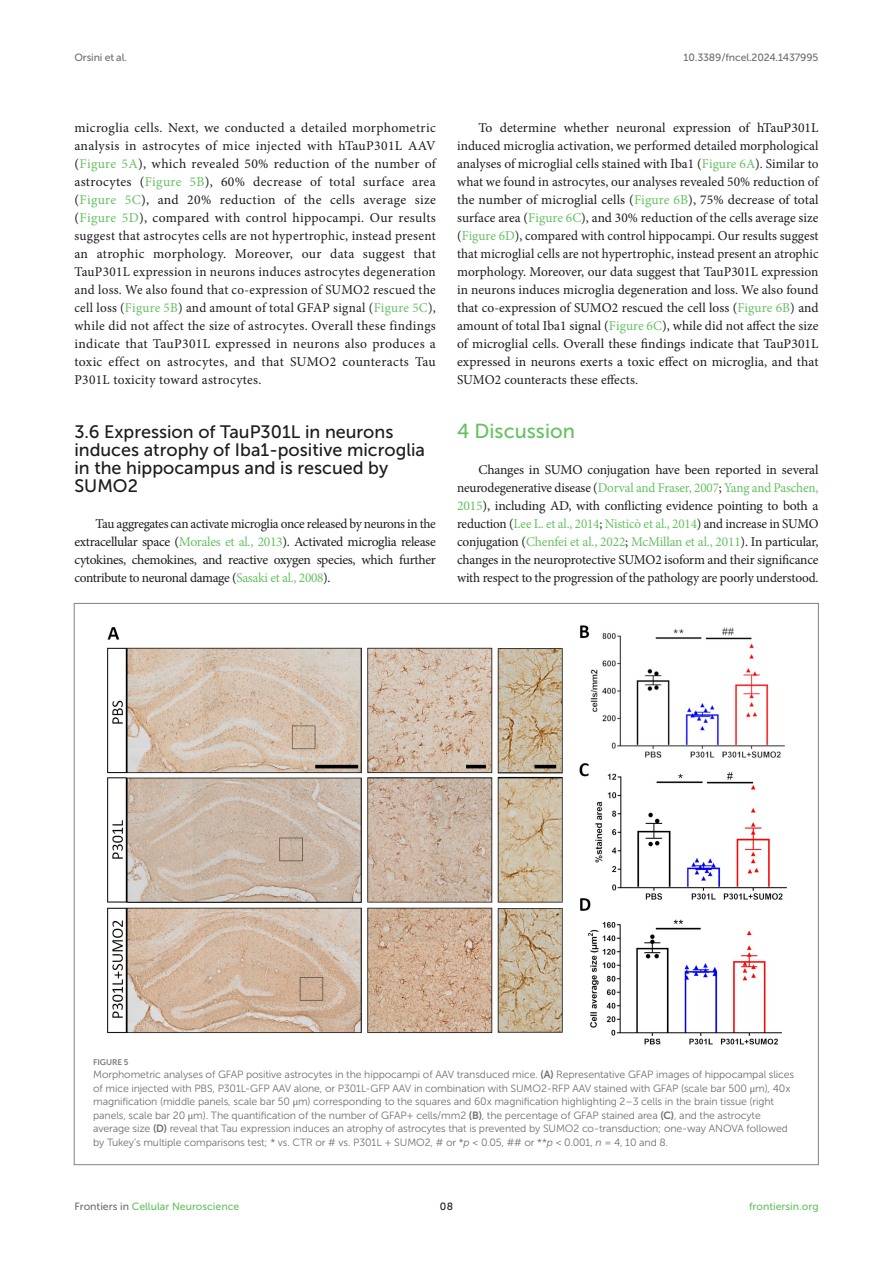
<style>
.page{position:relative;width:893px;height:1263px;background:#fff}
.page>*{position:absolute;margin:0;border:0;box-sizing:border-box;transform-origin:0 0}
.HEAD_1{font:20.25px "Museo Sans 500";color:#65c161}
.HEAD_2{font:18px/18px "Museo Sans 500";color:#1b1c1b}
.TEXT{font:13.5px/18px "Minion Pro";letter-spacing:-.005em;color:#1b1c1b;text-align:justify}
.FIG_LEG{font:10.5px/13.5px "Museo Sans 300";letter-spacing:-.01em;color:#706f70}
.t1{font:10.5px "Museo Sans 500";color:#65c161}
.t2{font:10.5px "Museo Sans 500";letter-spacing:-.015em;color:#706f70}
.t3{font:10.5px "Museo Sans 500";color:#1b1c1b}
.FIG_HD{font:8.25px "Museo Sans 700";letter-spacing:-.01em;color:#7e7f7f}
.s1{color:#65c161}
.s2{font-family:"Museo Sans 700"}
.s3{font-family:"STIX General"}
.s4{font-style:italic}
.s5{color:#706f70}
</style>
<div class="page">
<img style="left:107px;top:625px;width:680px;height:420px">
<p class="t2" style="left:74px;top:51px;width:54px">Orsini et al.</p>
<p class="t2" style="left:683px;top:51px;width:136px">10.3389/fncel.2024.1437995</p>
<p class="TEXT" style="left:74px;top:119px;width:363px">microglia cells. Next, we conducted a detailed morphometric analysis in astrocytes of mice injected with hTauP301L AAV (<span class="s1">Figure 5A</span>), which revealed 50% reduction of the number of astrocytes (<span class="s1">Figure 5B</span>), 60% decrease of total surface area (<span class="s1">Figure 5C</span>), and 20% reduction of the cells average size (<span class="s1">Figure 5D</span>), compared with control hippocampi. Our results suggest that astrocytes cells are not hypertrophic, instead present an atrophic morphology. Moreover, our data suggest that TauP301L expression in neurons induces astrocytes degeneration and loss. We also found that co-expression of SUMO2 rescued the cell loss (<span class="s1">Figure 5B</span>) and amount of total GFAP signal (<span class="s1">Figure 5C</span>), while did not affect the size of astrocytes. Overall these findings indicate that TauP301L expressed in neurons also produces a toxic effect on astrocytes, and that SUMO2 counteracts Tau P301L toxicity toward astrocytes.</p>
<p class="HEAD_2" style="left:74px;top:423px;width:352px">3.6 Expression of TauP301L in neurons induces atrophy of Iba1-positive microglia in the hippocampus and is rescued by<br>SUMO2</p>
<p class="TEXT" style="left:74px;top:515px;width:363px;text-indent:21px">Tau aggregates can activate microglia once released by neurons in the extracellular space (<span class="s1">Morales et al., 2013</span>). Activated microglia release cytokines, chemokines, and reactive oxygen species, which further contribute to neuronal damage (<span class="s1">Sasaki et al., 2008</span>).</p>
<p class="TEXT" style="left:457px;top:119px;width:363px;text-indent:21px">To determine whether neuronal expression of hTauP301L induced microglia activation, we performed detailed morphological analyses of microglial cells stained with Iba1 (<span class="s1">Figure 6A</span>). Similar to what we found in astrocytes, our analyses revealed 50% reduction of the number of microglial cells (<span class="s1">Figure 6B</span>), 75% decrease of total surface area (<span class="s1">Figure 6C</span>), and 30% reduction of the cells average size (<span class="s1">Figure 6D</span>), compared with control hippocampi. Our results suggest that microglial cells are not hypertrophic, instead present an atrophic morphology. Moreover, our data suggest that TauP301L expression in neurons induces microglia degeneration and loss. We also found that co-expression of SUMO2 rescued the cell loss (<span class="s1">Figure 6B</span>) and amount of total Iba1 signal (<span class="s1">Figure 6C</span>), while did not affect the size of microglial cells. Overall these findings indicate that TauP301L expressed in neurons exerts a toxic effect on microglia, and that SUMO2 counteracts these effects.</p>
<p class="HEAD_1" style="left:457px;top:420px;width:119px">4 Discussion</p>
<p class="TEXT" style="left:457px;top:461px;width:363px;text-indent:21px">Changes in SUMO conjugation have been reported in several neurodegenerative disease (<span class="s1">Dorval and Fraser, 2007</span>; <span class="s1">Yang and Paschen, 2015</span>), including AD, with conflicting evidence pointing to both a reduction (<span class="s1">Lee L. et al., 2014</span>; <span class="s1">Nisticò et al., 2014</span>) and increase in SUMO conjugation (<span class="s1">Chenfei et al., 2022</span>; <span class="s1">McMillan et al., 2011</span>). In particular, changes in the neuroprotective SUMO2 isoform and their significance with respect to the progression of the pathology are poorly understood.</p>
<p class="FIG_HD" style="left:93px;top:1057px;width:37px">FIGURE 5</p>
<p class="FIG_LEG" style="left:93px;top:1068px;width:703px">Morphometric analyses of GFAP positive astrocytes in the hippocampi of AAV transduced mice. <span class="s2">(A)</span> Representative GFAP images of hippocampal slices of mice injected with PBS, P301L-GFP AAV alone, or P301L-GFP AAV in combination with SUMO2-RFP AAV stained with GFAP (scale bar 500 <span class="s3">μ</span>m), 40x magnification (middle panels, scale bar 50 <span class="s3">μ</span>m) corresponding to the squares and 60x magnification highlighting 2–3 cells in the brain tissue (right panels, scale bar 20 <span class="s3">μ</span>m). The quantification of the number of GFAP+ cells/mm2 <span class="s2">(B)</span>, the percentage of GFAP stained area <span class="s2">(C)</span>, and the astrocyte average size <span class="s2">(D)</span> reveal that Tau expression induces an atrophy of astrocytes that is prevented by SUMO2 co-transduction; one-way ANOVA followed by Tukey’s multiple comparisons test; * vs. CTR or # vs. P301L + SUMO2, # or *<span class="s4">p</span> &lt; 0.05, ## or **<span class="s4">p</span> &lt; 0.001, <span class="s4">n</span> = 4, 10 and 8.</p>
<p class="t1" style="left:74px;top:1200px;width:166px"><span class="s5">Frontiers in</span> Cellular Neuroscience</p>
<p class="t3" style="left:440px;top:1200px;width:15px">08</p>
<p class="t1" style="left:749px;top:1200px;width:71px">frontiersin.org</p>
</div>
